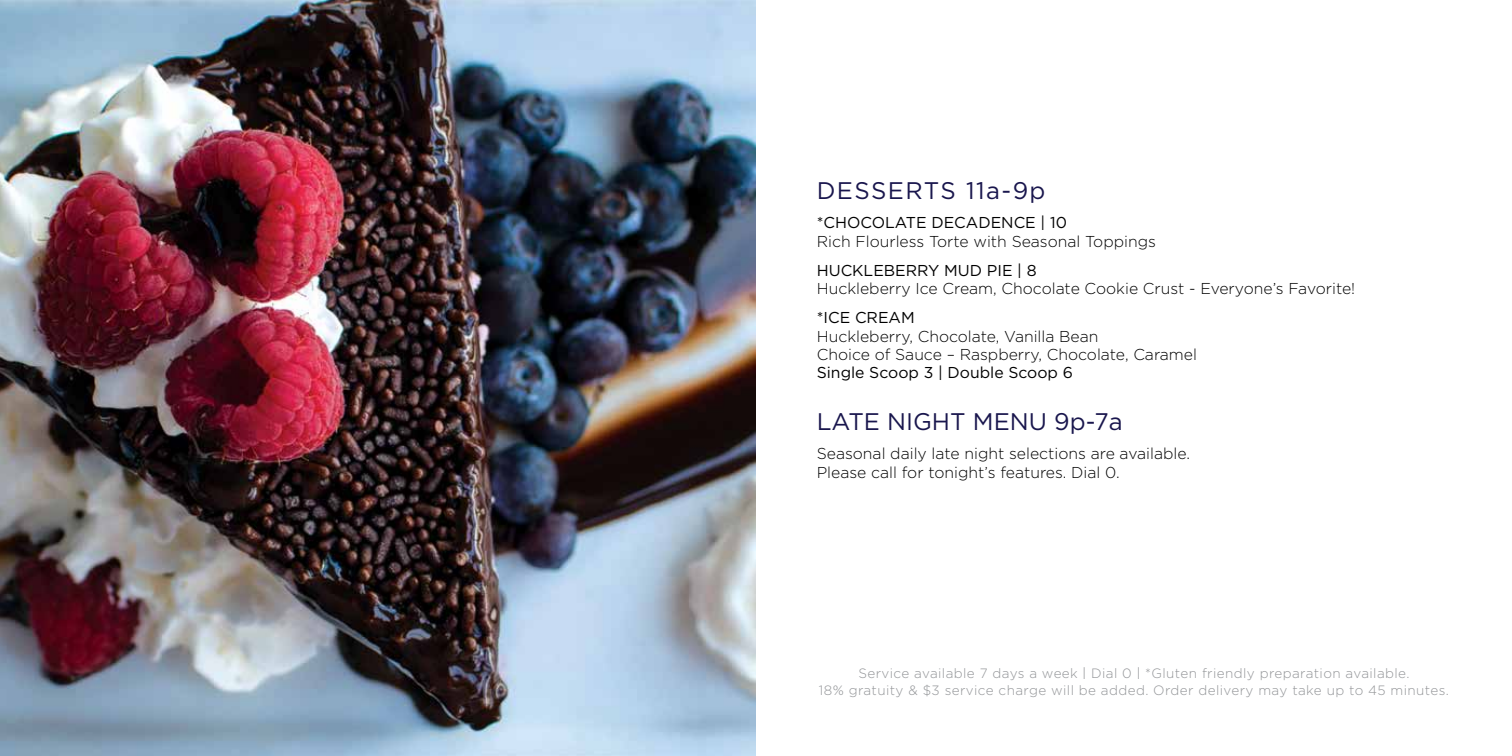
<style>
.page{position:relative;width:1512px;height:756px;background:#fff}
.page>*{position:absolute;margin:0;border:0;box-sizing:border-box;transform-origin:0 0}
.t1{font:24px "Gotham";color:#19164d}
.t2{font:24px "Gotham";letter-spacing:.06em;color:#19164d}
.t3{font:300 15.75px/18.3px "Gotham";color:#000}
.t4{font:15.75px "Gotham";color:#000}
.t5{font:300 13.5px/16.5px "Gotham";letter-spacing:.03em;color:#939598;text-align:center}
.s1{font-size:16.8px}
</style>
<div class="page">
<img style="left:0;top:0;width:756px;height:756px">
<h1 class="t2" style="left:817px;top:178px;width:230px">DESSERTS 11a-9p</h1>
<p class="t4" style="left:817px;top:214px;width:252px">*CHOCOLATE DECADENCE | 10</p>
<p class="t3" style="left:817px;top:232px;width:341px">Rich Flourless Torte with Seasonal Toppings</p>
<p class="t4" style="left:817px;top:262px;width:221px">HUCKLEBERRY MUD PIE | 8</p>
<p class="t3" style="left:817px;top:279px;width:540px">Huckleberry Ice Cream, Chocolate Cookie Crust - Everyone’s Favorite!</p>
<p class="t4" style="left:817px;top:309px;width:99px">*ICE CREAM</p>
<p class="t3" style="left:817px;top:327px;width:382px">Huckleberry, Chocolate, Vanilla Bean<br>Choice of Sauce – Raspberry, Chocolate, Caramel</p>
<p class="t4" style="left:817px;top:364px;width:258px">Single Scoop 3 | Double Scoop 6</p>
<h1 class="t1" style="left:817px;top:408px;width:308px">LATE NIGHT MENU 9p-7a</h1>
<p class="t3" style="left:817px;top:444px;width:375px">Seasonal daily late night selections are available.<br>Please call for tonight’s features. Dial 0.</p>
<p class="t5" style="left:819px;top:665px;width:632px">Service available 7 days a week <span class="s1">I</span> Dial 0 <span class="s1">I</span> *Gluten friendly preparation available.<br>18% gratuity &amp; $3 service charge will be added. Order delivery may take up to 45 minutes.</p>
</div>
